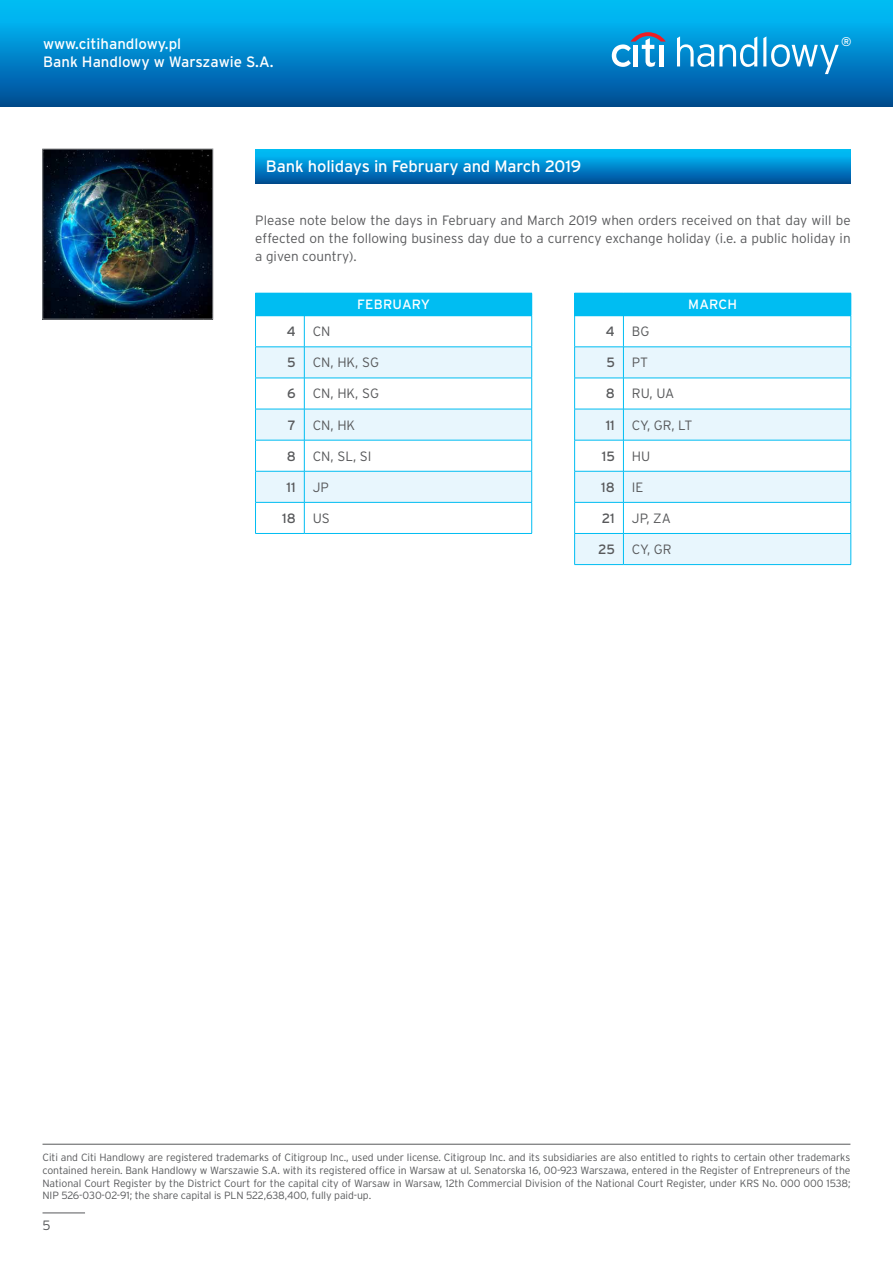
<style>
.page{position:relative;width:893px;height:1263px;background:#fff}
.page>*{position:absolute;margin:0;border:0;box-sizing:border-box;transform-origin:0 0}
.t1{font:16.5px "Interstate Pl";letter-spacing:-.01em;color:#fff}
.t2{font:15px/18px "Interstate Pl";color:#fff}
.t3{font:300 13.5px/18px "Interstate Pl";color:#58595b;text-align:justify}
.t4{font:13.5px "Interstate Pl";color:#58595b}
.t5{font:13.5px "Interstate Pl";letter-spacing:.015em;color:#fff}
.t6{font:12.6px "Interstate Pl";color:#fff}
.t7{font:300 10.5px/12.6px "Interstate Pl";letter-spacing:-.01em;color:#58595b;text-align:justify}
</style>
<div class="page">
<div style="left:0;top:0;width:893px;height:106px;background:linear-gradient(to bottom,#00c7ff,#004c98)"></div>
<svg style="left:677px;top:36px;width:80px;height:31px"></svg>
<svg style="left:763px;top:36px;width:76px;height:38px;background:#37a0d7"></svg>
<svg style="left:612px;top:32px;width:54px;height:35px"></svg>
<hr style="left:659px;top:45px;width:4px;height:21px;background:#fff">
<hr style="left:43px;top:1212px;width:42px;height:1px;background:#58595b">
<hr style="left:43px;top:1144px;width:807px;height:1px;background:#58595b">
<img style="left:45px;top:151px;width:166px;height:166px">
<div style="left:255px;top:149px;width:596px;height:34px;background:linear-gradient(to bottom,#00c8ff,#00529e)"></div>
<div style="left:575px;top:293px;width:276px;height:23px;background:#00bdf2"></div>
<svg style="left:575px;top:348px;width:276px;height:216px;fill:#e8f6fd"></svg>
<svg style="left:851px;top:293px;width:1px;height:23px"></svg>
<hr style="left:574px;top:316px;width:1px;height:31px;background:#00bdf2">
<hr style="left:851px;top:316px;width:1px;height:31px;background:#00bdf2">
<hr style="left:574px;top:347px;width:49px;height:1px;background:#00bdf2">
<hr style="left:574px;top:347px;width:1px;height:31px;background:#00bdf2">
<hr style="left:623px;top:347px;width:228px;height:1px;background:#00bdf2">
<hr style="left:623px;top:347px;width:1px;height:31px;background:#00bdf2">
<hr style="left:851px;top:347px;width:1px;height:31px;background:#00bdf2">
<hr style="left:574px;top:378px;width:49px;height:1px;background:#00bdf2">
<hr style="left:574px;top:378px;width:1px;height:31px;background:#00bdf2">
<hr style="left:623px;top:378px;width:228px;height:1px;background:#00bdf2">
<hr style="left:623px;top:378px;width:1px;height:31px;background:#00bdf2">
<hr style="left:851px;top:378px;width:1px;height:31px;background:#00bdf2">
<hr style="left:574px;top:409px;width:49px;height:1px;background:#00bdf2">
<hr style="left:574px;top:409px;width:1px;height:31px;background:#00bdf2">
<hr style="left:623px;top:409px;width:228px;height:1px;background:#00bdf2">
<hr style="left:623px;top:409px;width:1px;height:31px;background:#00bdf2">
<hr style="left:851px;top:409px;width:1px;height:31px;background:#00bdf2">
<hr style="left:574px;top:440px;width:49px;height:1px;background:#00bdf2">
<hr style="left:574px;top:440px;width:1px;height:31px;background:#00bdf2">
<hr style="left:623px;top:440px;width:228px;height:1px;background:#00bdf2">
<hr style="left:623px;top:440px;width:1px;height:31px;background:#00bdf2">
<hr style="left:851px;top:440px;width:1px;height:31px;background:#00bdf2">
<hr style="left:574px;top:471px;width:49px;height:1px;background:#00bdf2">
<hr style="left:574px;top:471px;width:1px;height:31px;background:#00bdf2">
<hr style="left:623px;top:471px;width:228px;height:1px;background:#00bdf2">
<hr style="left:623px;top:471px;width:1px;height:31px;background:#00bdf2">
<hr style="left:851px;top:471px;width:1px;height:31px;background:#00bdf2">
<hr style="left:574px;top:502px;width:49px;height:1px;background:#00bdf2">
<hr style="left:574px;top:502px;width:1px;height:31px;background:#00bdf2">
<hr style="left:623px;top:502px;width:228px;height:1px;background:#00bdf2">
<hr style="left:623px;top:502px;width:1px;height:31px;background:#00bdf2">
<hr style="left:851px;top:502px;width:1px;height:31px;background:#00bdf2">
<hr style="left:574px;top:533px;width:49px;height:1px;background:#00bdf2">
<hr style="left:574px;top:534px;width:1px;height:30px;background:#00bdf2">
<hr style="left:623px;top:533px;width:228px;height:1px;background:#00bdf2">
<hr style="left:623px;top:534px;width:1px;height:30px;background:#00bdf2">
<hr style="left:851px;top:534px;width:1px;height:30px;background:#00bdf2">
<hr style="left:574px;top:564px;width:49px;height:1px;background:#00bdf2">
<hr style="left:623px;top:564px;width:228px;height:1px;background:#00bdf2">
<svg style="left:574px;top:293px;width:1px;height:22px"></svg>
<hr style="left:574px;top:315px;width:49px;height:1px;background:#00bdf2">
<hr style="left:623px;top:316px;width:1px;height:31px;background:#00bdf2">
<div style="left:255px;top:293px;width:277px;height:23px;background:#00bdf2"></div>
<svg style="left:256px;top:348px;width:275px;height:154px"></svg>
<hr style="left:255px;top:316px;width:1px;height:31px;background:#00bdf2">
<hr style="left:531px;top:316px;width:1px;height:31px;background:#00bdf2">
<hr style="left:255px;top:347px;width:49px;height:1px;background:#00bdf2">
<hr style="left:255px;top:347px;width:1px;height:31px;background:#00bdf2">
<hr style="left:304px;top:347px;width:228px;height:1px;background:#00bdf2">
<hr style="left:304px;top:347px;width:1px;height:31px;background:#00bdf2">
<hr style="left:531px;top:347px;width:1px;height:31px;background:#00bdf2">
<hr style="left:255px;top:378px;width:49px;height:1px;background:#00bdf2">
<hr style="left:255px;top:378px;width:1px;height:31px;background:#00bdf2">
<hr style="left:304px;top:378px;width:228px;height:1px;background:#00bdf2">
<hr style="left:304px;top:378px;width:1px;height:31px;background:#00bdf2">
<hr style="left:531px;top:378px;width:1px;height:31px;background:#00bdf2">
<hr style="left:255px;top:409px;width:49px;height:1px;background:#00bdf2">
<hr style="left:255px;top:409px;width:1px;height:31px;background:#00bdf2">
<hr style="left:304px;top:409px;width:228px;height:1px;background:#00bdf2">
<hr style="left:304px;top:409px;width:1px;height:31px;background:#00bdf2">
<hr style="left:531px;top:409px;width:1px;height:31px;background:#00bdf2">
<hr style="left:255px;top:440px;width:49px;height:1px;background:#00bdf2">
<hr style="left:255px;top:440px;width:1px;height:31px;background:#00bdf2">
<hr style="left:304px;top:440px;width:228px;height:1px;background:#00bdf2">
<hr style="left:304px;top:440px;width:1px;height:31px;background:#00bdf2">
<hr style="left:531px;top:440px;width:1px;height:31px;background:#00bdf2">
<hr style="left:255px;top:471px;width:49px;height:1px;background:#00bdf2">
<hr style="left:255px;top:471px;width:1px;height:31px;background:#00bdf2">
<hr style="left:304px;top:471px;width:228px;height:1px;background:#00bdf2">
<hr style="left:304px;top:471px;width:1px;height:31px;background:#00bdf2">
<hr style="left:531px;top:471px;width:1px;height:31px;background:#00bdf2">
<hr style="left:255px;top:502px;width:49px;height:1px;background:#00bdf2">
<hr style="left:255px;top:502px;width:1px;height:31px;background:#00bdf2">
<hr style="left:304px;top:502px;width:228px;height:1px;background:#00bdf2">
<hr style="left:304px;top:502px;width:1px;height:31px;background:#00bdf2">
<hr style="left:531px;top:502px;width:1px;height:31px;background:#00bdf2">
<hr style="left:255px;top:533px;width:49px;height:1px;background:#00bdf2">
<hr style="left:304px;top:533px;width:228px;height:1px;background:#00bdf2">
<hr style="left:304px;top:316px;width:1px;height:31px;background:#00bdf2">
<h2 class="t2" style="left:43px;top:34px;width:232px">www.citihandlowy.pl<br>Bank Handlowy w Warszawie S.A.</h2>
<p class="t6" style="left:841px;top:34px;width:12px">®</p>
<h1 class="t1" style="left:266px;top:157px;width:317px">Bank holidays in February and March 2019</h1>
<p class="t3" style="left:255px;top:211px;width:597px">Please note below the days in February and March 2019 when orders received on that day will be effected on the following business day due to a currency exchange holiday (i.e. a public holiday in a given country).</p>
<p class="t5" style="left:357px;top:297px;width:74px">FEBRUARY</p>
<p class="t4" style="left:287px;top:324px;width:11px">4</p>
<p class="t3" style="left:313px;top:322px;width:19px">CN</p>
<p class="t4" style="left:287px;top:355px;width:10px">5</p>
<p class="t3" style="left:313px;top:353px;width:68px">CN, HK, SG</p>
<p class="t4" style="left:287px;top:386px;width:10px">6</p>
<p class="t3" style="left:313px;top:385px;width:68px">CN, HK, SG</p>
<p class="t4" style="left:288px;top:417px;width:10px">7</p>
<p class="t3" style="left:313px;top:416px;width:44px">CN, HK</p>
<p class="t4" style="left:287px;top:448px;width:11px">8</p>
<p class="t3" style="left:313px;top:447px;width:60px">CN, SL, SI</p>
<p class="t4" style="left:287px;top:479px;width:11px">11</p>
<p class="t3" style="left:313px;top:478px;width:18px">JP</p>
<p class="t4" style="left:282px;top:510px;width:15px">18</p>
<p class="t3" style="left:313px;top:509px;width:19px">US</p>
<p class="t5" style="left:688px;top:297px;width:50px">MARCH</p>
<p class="t4" style="left:606px;top:324px;width:11px">4</p>
<p class="t3" style="left:632px;top:322px;width:19px">BG</p>
<p class="t4" style="left:606px;top:355px;width:10px">5</p>
<p class="t3" style="left:632px;top:353px;width:18px">PT</p>
<p class="t4" style="left:606px;top:386px;width:11px">8</p>
<p class="t3" style="left:632px;top:385px;width:44px">RU, UA</p>
<p class="t4" style="left:606px;top:417px;width:11px">11</p>
<p class="t3" style="left:632px;top:416px;width:62px">CY, GR, LT</p>
<p class="t4" style="left:602px;top:448px;width:15px">15</p>
<p class="t3" style="left:632px;top:447px;width:20px">HU</p>
<p class="t4" style="left:601px;top:479px;width:15px">18</p>
<p class="t3" style="left:632px;top:478px;width:13px">IE</p>
<p class="t4" style="left:602px;top:510px;width:15px">21</p>
<p class="t3" style="left:632px;top:509px;width:40px">JP, ZA</p>
<p class="t4" style="left:598px;top:542px;width:18px">25</p>
<p class="t3" style="left:632px;top:540px;width:41px">CY, GR</p>
<p class="t7" style="left:43px;top:1151px;width:809px">Citi and Citi Handlowy are registered trademarks of Citigroup Inc., used under license. Citigroup Inc. and its subsidiaries are also entitled to rights to certain other trademarks contained herein. Bank Handlowy w Warszawie S.A. with its registered office in Warsaw at ul. Senatorska 16, 00-923 Warszawa, entered in the Register of Entrepreneurs of the National Court Register by the District Court for the capital city of Warsaw in Warsaw, 12th Commercial Division of the National Court Register, under KRS No. 000 000 1538; NIP 526-030-02-91; the share capital is PLN 522,638,400, fully paid-up.</p>
<p class="t3" style="left:43px;top:1216px;width:10px">5</p>
</div>
